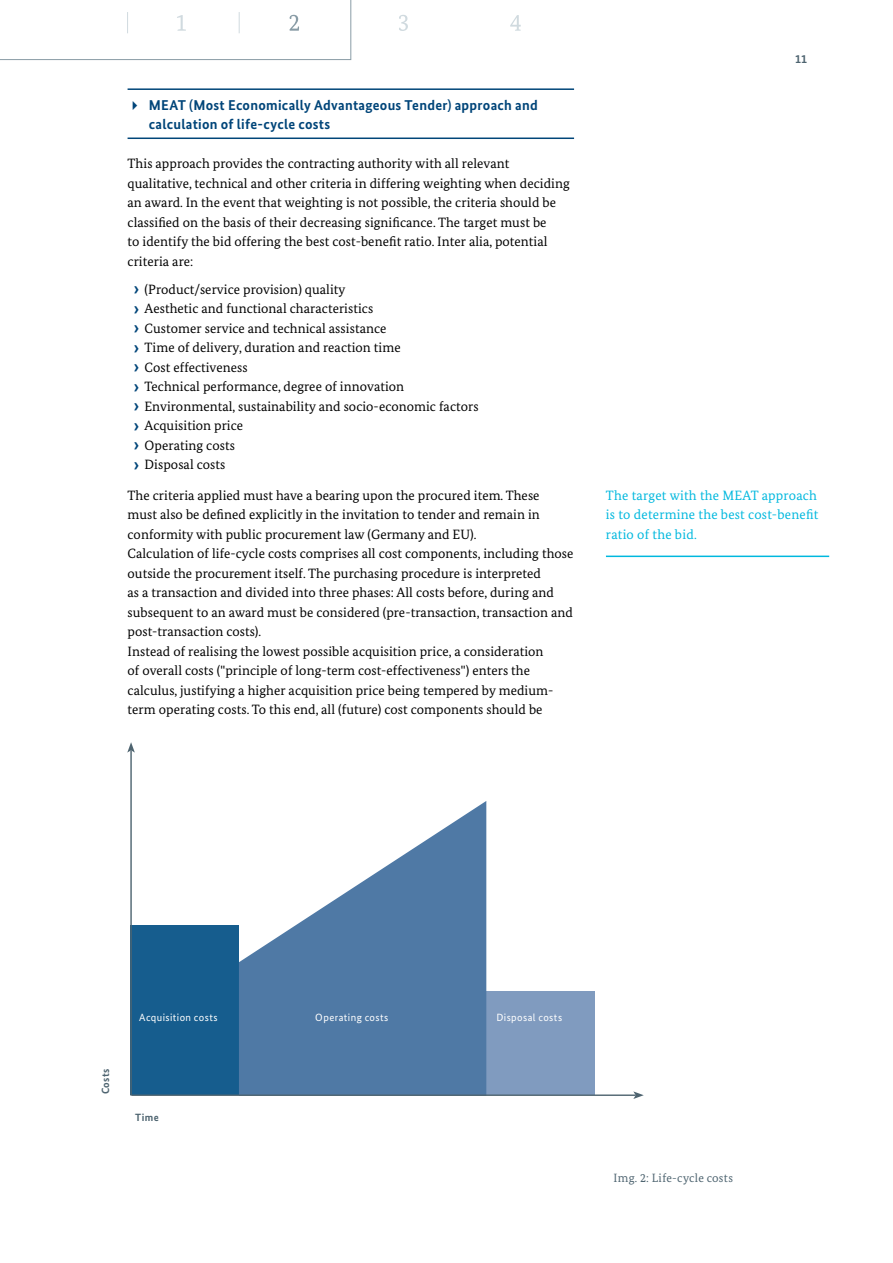
<style>
.page{position:relative;width:893px;height:1263px;background:#fff}
.page>*{position:absolute;margin:0;border:0;box-sizing:border-box;transform-origin:0 0}
.t1{font:700 14.25px/19.5px "Bundes Sans";letter-spacing:.02em;color:#004579}
.t2{font:13.5px/19.5px "Bundes Serif";letter-spacing:.005em;color:#000}
.t3{font:13.5px/19.5px "Bundes Serif";letter-spacing:.015em;color:#00b8de;text-align:justify}
.t4{font:12px "Bundes Serif";letter-spacing:.025em;color:#4e6470}
.t5{font:700 12px "Bundes Sans";color:#4e6470}
.t6{font:10.5px "Bundes Sans";letter-spacing:.04em;color:#fff}
.t7{font:700 10.5px "Bundes Sans";letter-spacing:.04em;color:#4e6470}
.s1{font-family:"Bundes Sans";font-weight:700;font-size:18px;color:#004579}
</style>
<div class="page">
<svg style="left:399px;top:15px;width:9px;height:16px"></svg>
<svg style="left:510px;top:15px;width:11px;height:16px"></svg>
<hr style="left:128px;top:88px;width:446px;height:2px;background:#004579">
<hr style="left:128px;top:138px;width:446px;height:1px;background:#004579">
<hr style="left:606px;top:556px;width:223px;height:1px;background:#00b8de">
<div style="left:131px;top:925px;width:108px;height:170px;background:#165d8e"></div>
<div style="left:486px;top:991px;width:109px;height:104px;background:#809bbf"></div>
<svg style="left:239px;top:801px;width:247px;height:293px;fill:#4f79a5"></svg>
<hr style="left:130px;top:750px;width:2px;height:346px;background:#4e6470">
<svg style="left:127px;top:742px;width:8px;height:11px"></svg>
<hr style="left:132px;top:1094px;width:504px;height:2px;background:#4e6470">
<svg style="left:633px;top:1091px;width:11px;height:8px"></svg>
<svg style="left:0;top:0;width:352px;height:60px"></svg>
<p class="t5" style="left:795px;top:52px;width:14px">11</p>
<p class="t1" style="left:149px;top:95px;width:390px">MEAT (Most Economically Advantageous Tender) approach and calculation of life-cycle costs</p>
<p class="t2" style="left:128px;top:153px;width:444px">This approach provides the contracting authority with all relevant qualitative, technical and other criteria in differing weighting when deciding an award. In the event that weighting is not possible, the criteria should be classified on the basis of their decreasing significance. The target must be<br>to identify the bid offering the best cost-benefit ratio. Inter alia, potential criteria are:</p>
<p class="t2" style="left:134px;top:279px;width:346px"><span class="s1">›</span> (Product/service provision) quality<br><span class="s1">›</span> Aesthetic and functional characteristics<br><span class="s1">›</span> Customer service and technical assistance<br><span class="s1">›</span> Time of delivery, duration and reaction time<br><span class="s1">›</span> Cost effectiveness<br><span class="s1">›</span> Technical performance, degree of innovation<br><span class="s1">›</span> Environmental, sustainability and socio-economic factors <span class="s1">›</span> Acquisition price<br><span class="s1">›</span> Operating costs<br><span class="s1">›</span> Disposal costs</p>
<p class="t2" style="left:128px;top:485px;width:447px">The criteria applied must have a bearing upon the procured item. These<br>must also be defined explicitly in the invitation to tender and remain in conformity with public procurement law (Germany and EU).<br>Calculation of life-cycle costs comprises all cost components, including those outside the procurement itself. The purchasing procedure is interpreted<br>as a transaction and divided into three phases: All costs before, during and subsequent to an award must be considered (pre-transaction, transaction and post-transaction costs).<br>Instead of realising the lowest possible acquisition price, a consideration<br>of overall costs ("principle of long-term cost-effectiveness") enters the calculus, justifying a higher acquisition price being tempered by medium&shy;term operating costs. To this end, all (future) cost components should be</p>
<p class="t3" style="left:606px;top:485px;width:214px">The target with the MEAT approach is to determine the best cost-benefit ratio of the bid.</p>
<p class="t7" style="left:99px;top:1094px;width:27px;rotate:-90deg">Costs</p>
<p class="t6" style="left:139px;top:1010px;width:80px">Acquisition costs</p>
<p class="t6" style="left:315px;top:1010px;width:75px">Operating costs</p>
<p class="t6" style="left:496px;top:1010px;width:67px">Disposal costs</p>
<p class="t7" style="left:135px;top:1111px;width:25px">Time</p>
<p class="t4" style="left:613px;top:1171px;width:121px">Img. 2: Life-cycle costs</p>
</div>
